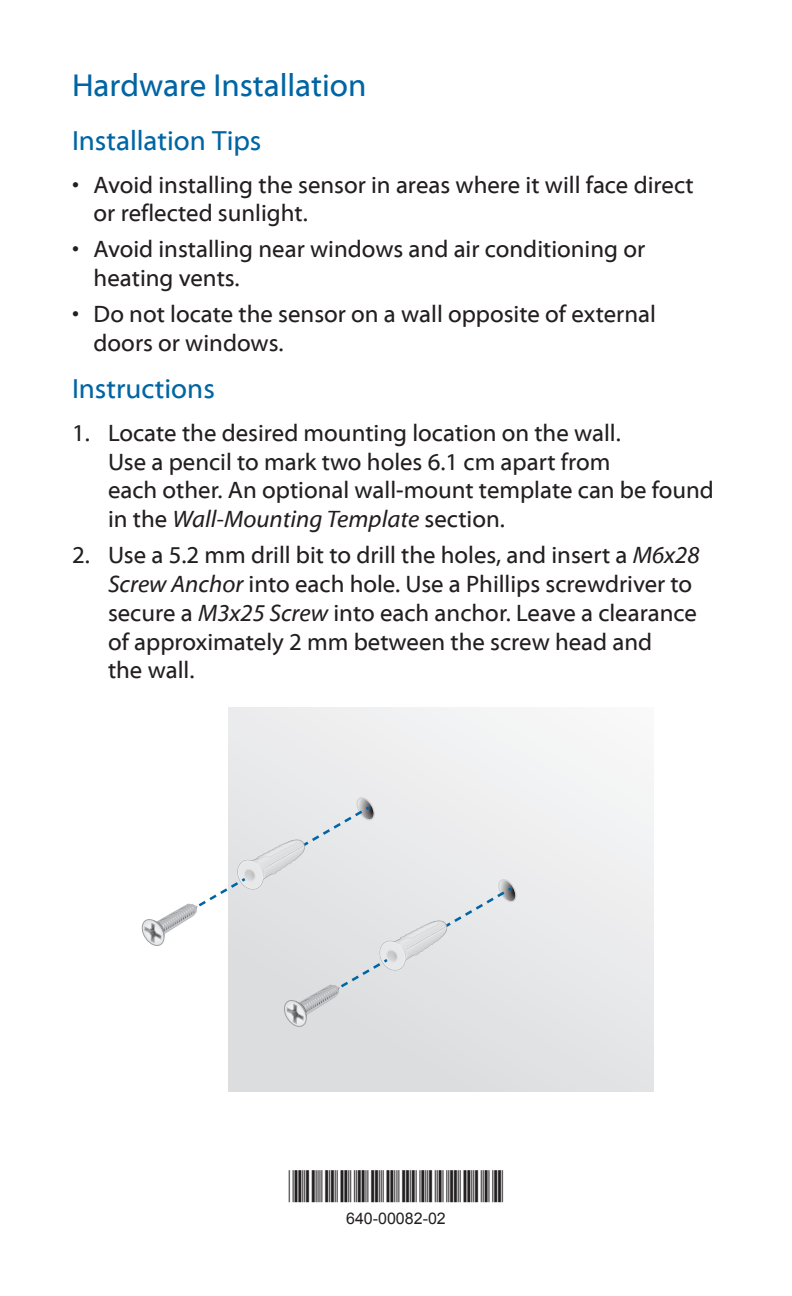
<style>
.page{position:relative;width:792px;height:1296px;background:#fff}
.page>*{position:absolute;margin:0;border:0;box-sizing:border-box;transform-origin:0 0}
.t1{font:32px "Myriad Web Pro";color:#0065a4}
.t2{font:28px "Myriad Web Pro";color:#0065a4}
.t3{font:24px/28.8px "Myriad Web Pro";color:#231f20}
.t4{font:16px "Arial";color:#231f20}
.s1{font-style:italic}
</style>
<div class="page">
<div style="left:228px;top:708px;width:425px;height:384px;background:linear-gradient(to right,#e3e3e5,#eeeef0)"></div>
<svg style="left:141px;top:796px;width:376px;height:231px"></svg>
<h1 class="t1" style="left:72px;top:68px;width:296px">Hardware Installation</h1>
<p class="t2" style="left:72px;top:126px;width:191px">Installation Tips</p>
<p class="t3" style="left:94px;top:171px;width:602px;text-indent:-22px">• Avoid installing the sensor in areas where it will face direct or reflected sunlight.</p>
<p class="t3" style="left:94px;top:235px;width:553px;text-indent:-22px">• Avoid installing near windows and air conditioning or heating vents.</p>
<p class="t3" style="left:94px;top:300px;width:564px;text-indent:-22px">• Do not locate the sensor on a wall opposite of external doors or windows.</p>
<p class="t2" style="left:72px;top:374px;width:144px">Instructions</p>
<p class="t3" style="left:108px;top:419px;width:608px;text-indent:-36px">1. Locate the desired mounting location on the wall.<br>Use a pencil to mark two holes 6.1 cm apart from<br>each other. An optional wall-mount template can be found in the <span class="s1">Wall-Mounting Template</span> section.</p>
<p class="t3" style="left:108px;top:541px;width:593px;text-indent:-36px">2. Use a 5.2 mm drill bit to drill the holes, and insert a <span class="s1">M6x28<br>Screw Anchor</span> into each hole. Use a Phillips screwdriver to secure a <span class="s1">M3x25 Screw</span> into each anchor. Leave a clearance of approximately 2 mm between the screw head and<br>the wall.</p>
<p class="t4" style="left:346px;top:1208px;width:101px">640-00082-02</p>
</div>
